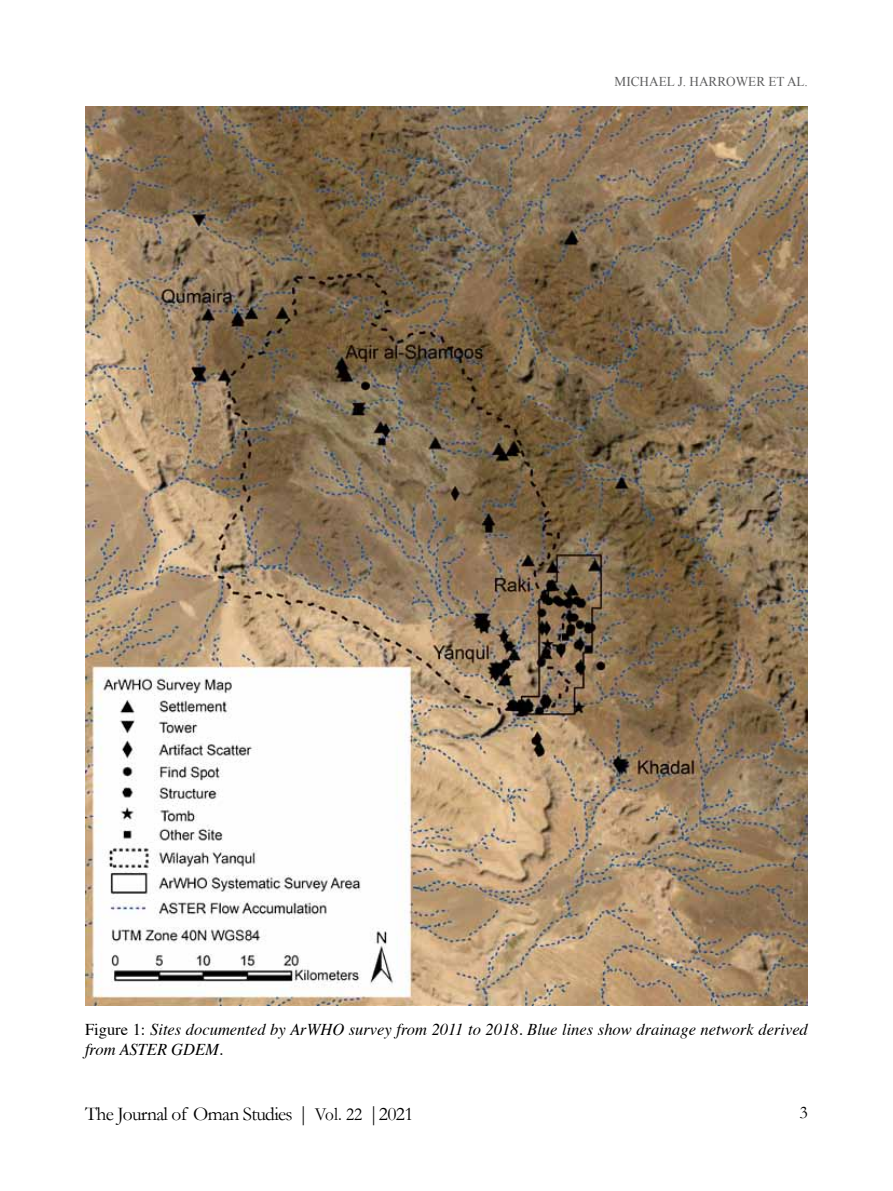
<style>
.page{position:relative;width:893px;height:1191px;background:#fff}
.page>*{position:absolute;margin:0;border:0;box-sizing:border-box;transform-origin:0 0}
.t1{font:19.5px "Garamond";letter-spacing:-.035em;color:#000}
.t2{font:18px "Garamond";color:#000}
.t3{font:italic 16.5px/19.5px "Times";color:#000}
.t4{font:13.5px "Times New Roman";color:#5e5e5f}
.s1{font-style:normal}
.s2{font-size:21px}
.s3{font-size:18.6px}
</style>
<div class="page">
<img style="left:85px;top:106px;width:723px;height:900px">
<p class="t4" style="left:615px;top:72px;width:21px">MICHAE</p>
<p class="t4" style="left:667px;top:72px;width:43px">L J. HARROWER</p>
<p class="t4" style="left:768px;top:72px;width:41px">ET AL.</p>
<p class="t3" style="left:85px;top:1019px;width:724px"><span class="s1">Figure 1:</span> Sites documented by ArWHO survey from 2011 to 2018. Blue lines show drainage network derived from ASTER GDEM.</p>
<p class="t1" style="left:85px;top:1101px;width:330px">The Journal of Oman Studies <span class="s2">|</span> <span class="s3">Vol. 22</span> <span class="s2">|</span>2021</p>
<p class="t2" style="left:799px;top:1101px;width:10px">3</p>
</div>
